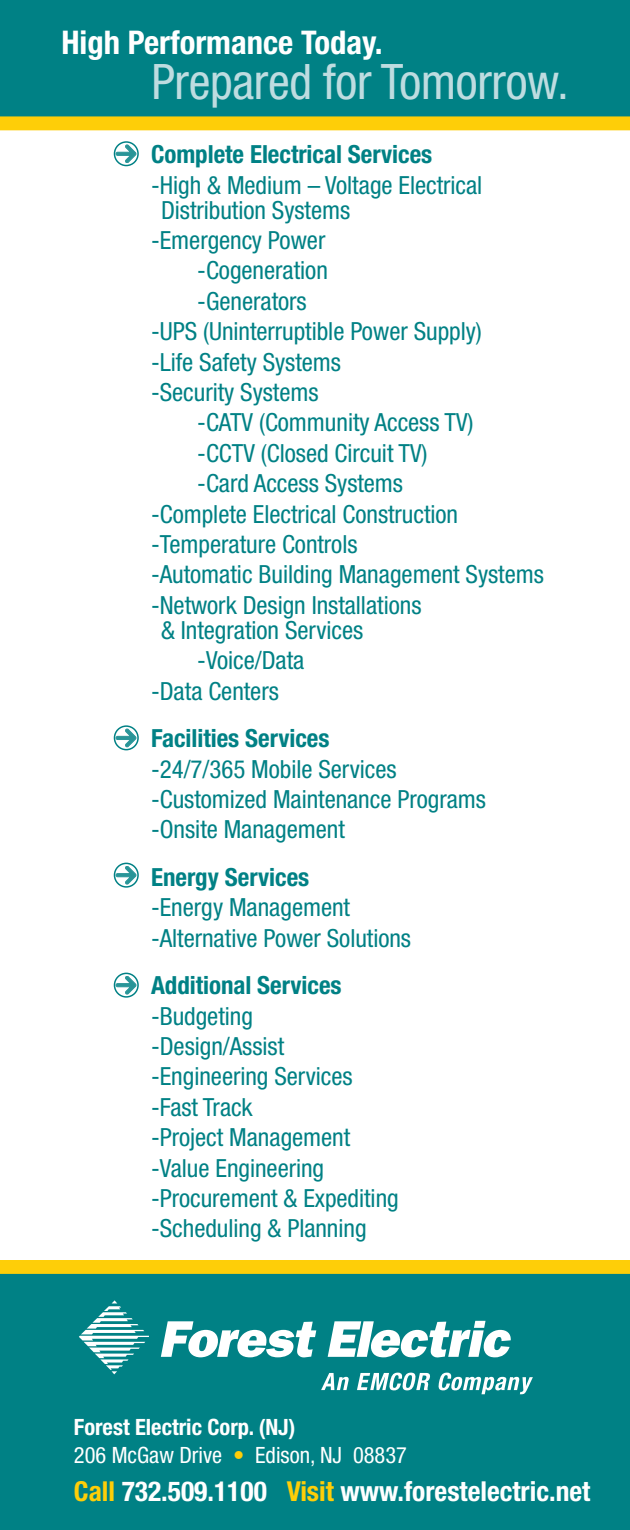
<style>
.page{position:relative;width:630px;height:1530px;background:#fff}
.page>*{position:absolute;margin:0;border:0;box-sizing:border-box;transform-origin:0 0}
.t1{font:condensed 49px "Helvetica Neue";letter-spacing:-.005em;color:#bedce0}
.t2{font:700 condensed 32.75px "Helvetica Neue";color:#fff}
.t3{font:700 condensed 27.5px "Helvetica Neue";color:#fff}
.t4{font:condensed 25px/30.5px "Helvetica Neue";color:#008185}
.t5{font:700 condensed 25px "Helvetica Neue";color:#008185}
.t6{font:condensed 22.5px/27.5px "Helvetica Neue";color:#fff}
.s1{font-weight:700}
.s2{color:#fece08}
</style>
<div class="page">
<div style="left:0;top:1270px;width:630px;height:260px;background:#008185"></div>
<div style="left:0;top:1260px;width:630px;height:14px;background:#fece08"></div>
<svg style="left:79px;top:1300px;width:70px;height:74px"></svg>
<svg style="left:161px;top:1321px;width:155px;height:37px"></svg>
<svg style="left:328px;top:1321px;width:183px;height:37px"></svg>
<svg style="left:321px;top:1373px;width:28px;height:17px"></svg>
<svg style="left:357px;top:1373px;width:73px;height:17px"></svg>
<svg style="left:438px;top:1373px;width:95px;height:21px"></svg>
<div style="left:0;top:0;width:630px;height:122px;background:#008185"></div>
<div style="left:0;top:116px;width:630px;height:14px;background:#fece08"></div>
<svg style="left:114px;top:142px;width:24px;height:24px"></svg>
<div style="left:114px;top:141px;width:25px;height:25px;border:1px solid #008185;border-radius:50%"></div>
<svg style="left:116px;top:145px;width:20px;height:18px"></svg>
<svg style="left:114px;top:726px;width:24px;height:24px"></svg>
<div style="left:114px;top:725px;width:25px;height:25px;border:1px solid #008185;border-radius:50%"></div>
<svg style="left:116px;top:729px;width:20px;height:18px"></svg>
<svg style="left:114px;top:863px;width:24px;height:24px"></svg>
<div style="left:114px;top:863px;width:25px;height:25px;border:1px solid #008185;border-radius:50%"></div>
<svg style="left:116px;top:866px;width:20px;height:18px"></svg>
<svg style="left:114px;top:973px;width:24px;height:24px"></svg>
<div style="left:114px;top:973px;width:25px;height:25px;border:1px solid #008185;border-radius:50%"></div>
<svg style="left:116px;top:976px;width:20px;height:18px"></svg>
<h2 class="t2" style="left:61px;top:22px;width:323px">High Performance Today.</h2>
<h1 class="t1" style="left:151px;top:53px;width:419px">Prepared for Tomorrow.</h1>
<p class="t5" style="left:151px;top:139px;width:283px">Complete Electrical Services</p>
<p class="t4" style="left:161px;top:172px;width:323px;line-height:25px;text-indent:-10px">-High &amp; Medium – Voltage Electrical<br>Distribution Systems</p>
<p class="t4" style="left:151px;top:225px;width:176px">-Emergency Power</p>
<p class="t4" style="left:197px;top:255px;width:132px">-Cogeneration</p>
<p class="t4" style="left:197px;top:286px;width:111px">-Generators</p>
<p class="t4" style="left:151px;top:316px;width:332px">-UPS (Uninterruptible Power Supply)</p>
<p class="t4" style="left:151px;top:346px;width:192px">-Life Safety Systems</p>
<p class="t4" style="left:151px;top:377px;width:169px">-Security Systems</p>
<p class="t4" style="left:197px;top:407px;width:278px">-CATV (Community Access TV)</p>
<p class="t4" style="left:197px;top:438px;width:232px">-CCTV (Closed Circuit TV)</p>
<p class="t4" style="left:197px;top:468px;width:207px">-Card Access Systems</p>
<p class="t4" style="left:151px;top:498px;width:309px">-Complete Electrical Construction</p>
<p class="t4" style="left:151px;top:529px;width:208px">-Temperature Controls</p>
<p class="t4" style="left:151px;top:559px;width:394px">-Automatic Building Management Systems</p>
<p class="t4" style="left:151px;top:590px;width:272px">-Network Design Installations</p>
<p class="t4" style="left:161px;top:615px;width:204px">&amp; Integration Services</p>
<p class="t4" style="left:197px;top:645px;width:109px">-Voice/Data</p>
<p class="t4" style="left:151px;top:675px;width:129px">-Data Centers</p>
<p class="t5" style="left:151px;top:723px;width:180px">Facilities Services</p>
<p class="t4" style="left:151px;top:753px;width:336px">-24/7/365 Mobile Services -Customized Maintenance Programs -Onsite Management</p>
<p class="t5" style="left:151px;top:862px;width:160px">Energy Services</p>
<p class="t4" style="left:151px;top:892px;width:262px">-Energy Management -Alternative Power Solutions</p>
<p class="t5" style="left:151px;top:970px;width:192px">Additional Services</p>
<p class="t4" style="left:151px;top:1000px;width:249px">-Budgeting<br>-Design/Assist -Engineering Services -Fast Track<br>-Project Management -Value Engineering -Procurement &amp; Expediting -Scheduling &amp; Planning</p>
<p class="t6" style="left:74px;top:1413px;width:335px"><span class="s1">Forest Electric Corp. (NJ)<br></span>206 McGaw Drive <span class="s2">•</span> Edison, NJ 08837</p>
<p class="t3" style="left:74px;top:1475px;width:518px"><span class="s2">Call</span> 732.509.1100 <span class="s2">Visit</span> www.forestelectric.net</p>
</div>
